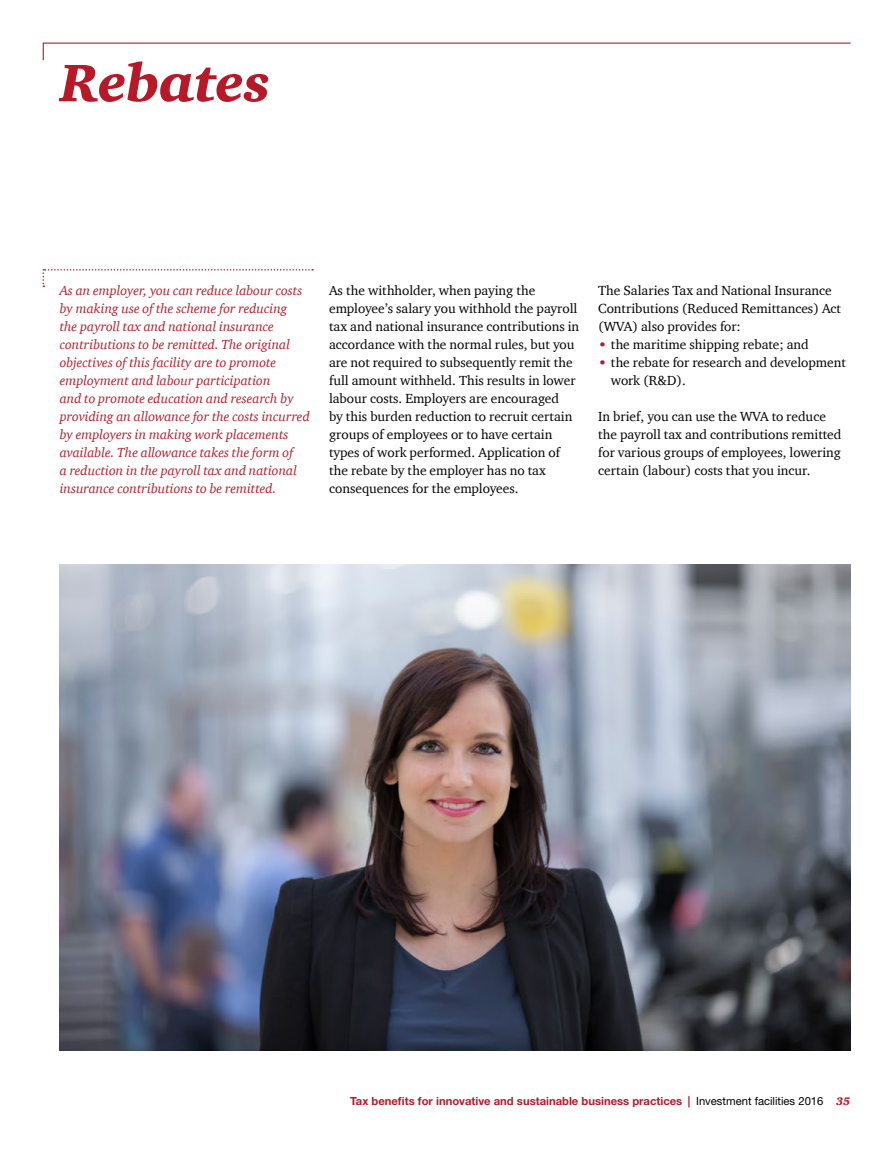
<style>
.page{position:relative;width:893px;height:1149px;background:#fff}
.page>*{position:absolute;margin:0;border:0;box-sizing:border-box;transform-origin:0 0}
.t1{font:italic 900 54px "Charter ITC Com";letter-spacing:-.005em;color:#b81929}
.t2{font:13.5px/18px "Charter ITC Com";color:#000}
.t3{font:italic 13.5px/18px "Charter ITC Com";color:#b81929}
.t4{font:700 11.25px "Helvetica Neue";color:#b81929}
.s1{font-size:15px;color:#b81929}
.s2{font-weight:400;color:#000}
.s3{font-family:"Charter ITC Com";font-weight:900;font-style:italic}
</style>
<div class="page">
<svg style="left:42px;top:42px;width:809px;height:19px"></svg>
<svg style="left:43px;top:269px;width:270px;height:18px"></svg>
<img style="left:60px;top:565px;width:790px;height:485px">
<h1 class="t1" style="left:60px;top:49px;width:212px">Rebates</h1>
<p class="t3" style="left:60px;top:281px;width:252px">As an employer, you can reduce labour costs by making use of the scheme for reducing<br>the payroll tax and national insurance contributions to be remitted. The original objectives of this facility are to promote employment and labour participation<br>and to promote education and research by providing an allowance for the costs incurred by employers in making work placements available. The allowance takes the form of<br>a reduction in the payroll tax and national insurance contributions to be remitted.</p>
<p class="t2" style="left:329px;top:281px;width:252px">As the withholder, when paying the employee’s salary you withhold the payroll tax and national insurance contributions in accordance with the normal rules, but you are not required to subsequently remit the full amount withheld. This results in lower labour costs. Employers are encouraged<br>by this burden reduction to recruit certain groups of employees or to have certain types of work performed. Application of the rebate by the employer has no tax consequences for the employees.</p>
<p class="t2" style="left:598px;top:281px;width:244px">The Salaries Tax and National Insurance<br>Contributions (Reduced Remittances) Act (WVA) also provides for:</p>
<p class="t2" style="left:598px;top:335px;width:212px"><span class="s1">•</span> the maritime shipping rebate; and</p>
<p class="t2" style="left:611px;top:353px;width:237px;text-indent:-13px"><span class="s1">•</span> the rebate for research and development work (R&amp;D).</p>
<p class="t2" style="left:598px;top:407px;width:245px">In brief, you can use the WVA to reduce the payroll tax and contributions remitted for various groups of employees, lowering certain (labour) costs that you incur.</p>
<p class="t4" style="left:350px;top:1094px;width:502px">Tax benefits for innovative and sustainable business practices | <span class="s2">Investment facilities 2016</span> <span class="s3">35</span></p>
</div>
